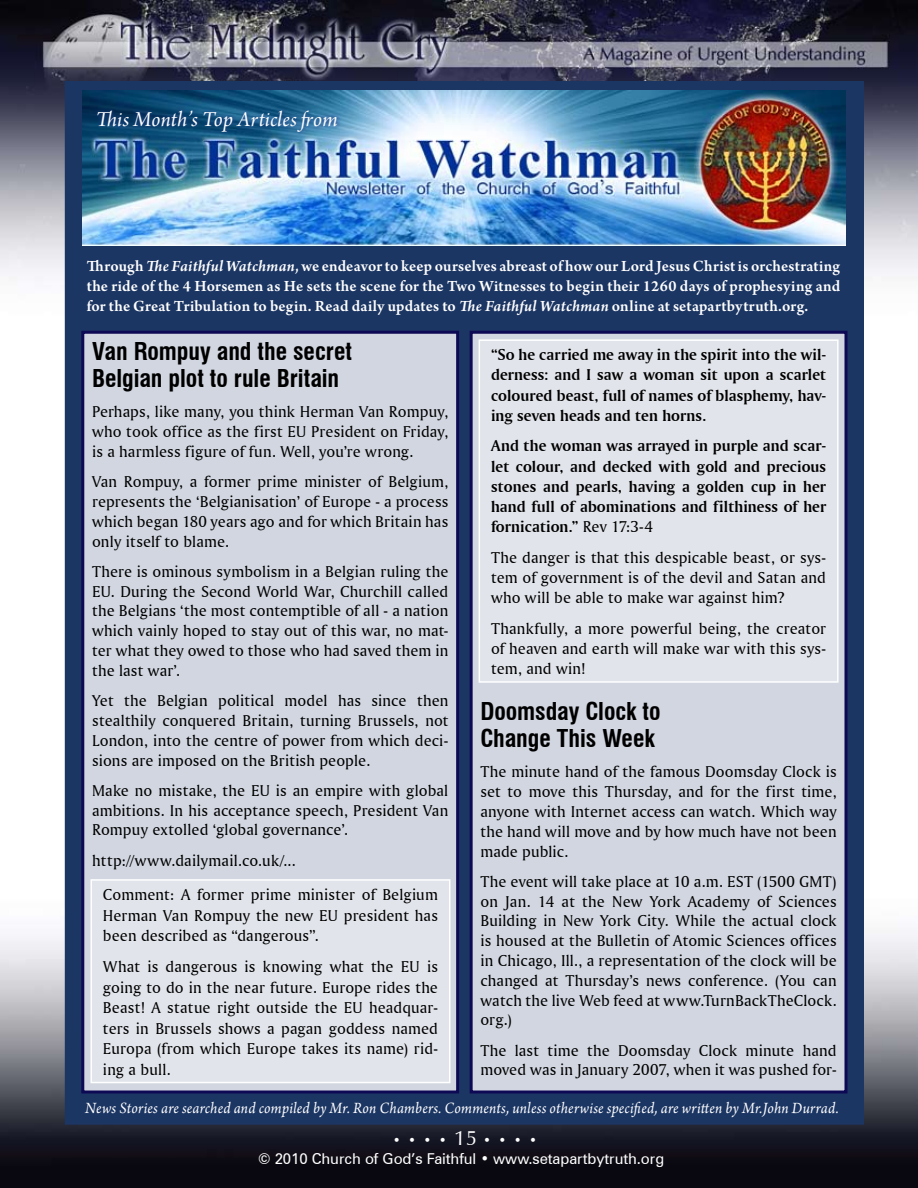
<style>
.page{position:relative;width:918px;height:1188px;background:#fff}
.page>*{position:absolute;margin:0;border:0;box-sizing:border-box;transform-origin:0 0}
.t1{font:700 condensed 24px/27px "Swiss 721 BT";letter-spacing:-.005em;color:#000}
.t2{font:22.5px "Arno Pro Italic Subhead";letter-spacing:.01em;color:#fff}
.t3{font:16.5px/19.8px "Amerigo BT Roman A";letter-spacing:.01em;color:#000;text-align:justify}
.t4{font:16.5px/20.2px "Amerigo BT Bold A";color:#000;text-align:justify}
.t5{font:600 16.5px/19.8px "Arno Pro";letter-spacing:.015em;color:#fff;text-align:justify}
.t6{font:italic 16.5px "Arno Pro";letter-spacing:.015em;color:#fff;scale:.94 1}
.t7{font:15px "Zurich BT";letter-spacing:-.005em;color:#fff}
.t8{font:13.5px "Zapf Humanist 601 BT";color:#fff}
.s1{font-style:italic}
.s2{font-family:"Amerigo BT Roman A"}
.s3{font-size:21px}
</style>
<div class="page">
<img style="left:0;top:864px;width:918px;height:324px">
<img style="left:0;top:0;width:918px;height:432px">
<div style="left:65px;top:81px;width:799px;height:1044px;background:#1c3664"></div>
<img style="left:83px;top:90px;width:762px;height:155px">
<div style="left:471px;top:332px;width:375px;height:760px;background:#d1d6e0"></div>
<div style="left:470px;top:331px;width:378px;height:763px;border:3px solid #0e0954"></div>
<div style="left:83px;top:332px;width:375px;height:760px;background:#d1d6e0"></div>
<div style="left:81px;top:331px;width:378px;height:763px;border:3px solid #0e0954"></div>
<svg style="left:93px;top:106px;width:248px;height:30px;background:#185481"></svg>
<div style="left:91px;top:880px;width:359px;height:203px;background:#e1e4ea"></div>
<div style="left:90px;top:879px;width:360px;height:204px;border:2px solid #fff"></div>
<div style="left:479px;top:340px;width:359px;height:342px;background:#e1e4ea"></div>
<div style="left:479px;top:339px;width:360px;height:344px;border:2px solid #fff"></div>
<h2 class="t2" style="left:96px;top:106px;width:243px">This Month’s Top Articles from</h2>
<p class="t5" style="left:87px;top:257px;width:755px">Through <span class="s1">The Faithful Watchman</span>, we endeavor to keep ourselves abreast of how our Lord Jesus Christ is orchestrating the ride of the 4 Horsemen as He sets the scene for the Two Witnesses to begin their 1260 days of prophesying and for the Great Tribulation to begin. Read daily updates to <span class="s1">The Faithful Watchman</span> online at setapartbytruth.org.</p>
<h1 class="t1" style="left:92px;top:338px;width:262px">Van Rompuy and the secret<br>Belgian plot to rule Britain</h1>
<p class="t3" style="left:92px;top:402px;width:358px">Perhaps, like many, you think Herman Van Rompuy, who took office as the first EU President on Friday, is a harmless figure of fun. Well, you’re wrong.</p>
<p class="t3" style="left:92px;top:471px;width:358px">Van Rompuy, a former prime minister of Belgium, represents the ‘Belgianisation’ of Europe - a process which began 180 years ago and for which Britain has only itself to blame.</p>
<p class="t3" style="left:92px;top:561px;width:358px">There is ominous symbolism in a Belgian ruling the EU. During the Second World War, Churchill called the Belgians ‘the most contemptible of all - a nation which vainly hoped to stay out of this war, no mat&shy;ter what they owed to those who had saved them in the last war’.</p>
<p class="t3" style="left:92px;top:690px;width:358px">Yet the Belgian political model has since then stealthily conquered Britain, turning Brussels, not London, into the centre of power from which deci&shy;sions are imposed on the British people.</p>
<p class="t3" style="left:92px;top:780px;width:358px">Make no mistake, the EU is an empire with global ambitions. In his acceptance speech, President Van Rompuy extolled ‘global governance’.</p>
<p class="t3" style="left:92px;top:850px;width:205px">http://www.dailymail.co.uk/...</p>
<p class="t3" style="left:103px;top:884px;width:336px;line-height:20.5px">Comment: A former prime minister of Belgium Herman Van Rompuy the new EU president has been described as “dangerous”.</p>
<p class="t3" style="left:103px;top:956px;width:337px;line-height:20.5px">What is dangerous is knowing what the EU is going to do in the near future. Europe rides the Beast! A statue right outside the EU headquar&shy;ters in Brussels shows a pagan goddess named Europa (from which Europe takes its name) rid&shy;ing a bull.</p>
<p class="t4" style="left:491px;top:344px;width:337px">“So he carried me away in the spirit into the wil&shy;derness: and I saw a woman sit upon a scarlet coloured beast, full of names of blasphemy, hav&shy;ing seven heads and ten horns.</p>
<p class="t4" style="left:491px;top:436px;width:337px">And the woman was arrayed in purple and scar&shy;let colour, and decked with gold and precious stones and pearls, having a golden cup in her hand full of abominations and filthiness of her fornication.” <span class="s2">Rev 17:3-4</span></p>
<p class="t3" style="left:491px;top:547px;width:337px;line-height:20.2px">The danger is that this despicable beast, or sys&shy;tem of government is of the devil and Satan and who will be able to make war against him?</p>
<p class="t3" style="left:491px;top:618px;width:336px;line-height:20.2px">Thankfully, a more powerful being, the creator of heaven and earth will make war with this sys&shy;tem, and win!</p>
<h1 class="t1" style="left:480px;top:698px;width:182px">Doomsday Clock to<br>Change This Week</h1>
<p class="t3" style="left:480px;top:762px;width:358px">The minute hand of the famous Doomsday Clock is set to move this Thursday, and for the first time, anyone with Internet access can watch. Which way the hand will move and by how much have not been made public.</p>
<p class="t3" style="left:480px;top:871px;width:358px">The event will take place at 10 a.m. EST (1500 GMT) on Jan. 14 at the New York Academy of Sciences Building in New York City. While the actual clock is housed at the Bulletin of Atomic Sciences offices in Chicago, Ill., a representation of the clock will be changed at Thursday’s news conference. (You can watch the live Web feed at www.TurnBackTheClock. org.)</p>
<p class="t3" style="left:480px;top:1040px;width:358px">The last time the Doomsday Clock minute hand moved was in January 2007, when it was pushed for-</p>
<p class="t6" style="left:85px;top:1098px;width:803px">News Stories are searched and compiled by Mr. Ron Chambers. Comments, unless otherwise specified, are written by Mr.John Durrad.</p>
<p class="t8" style="left:393px;top:1132px;width:146px">• • • • <span class="s3">15</span> • • • •</p>
<p class="t7" style="left:258px;top:1149px;width:407px">© 2010 Church of God’s Faithful • www.setapartbytruth.org</p>
</div>
